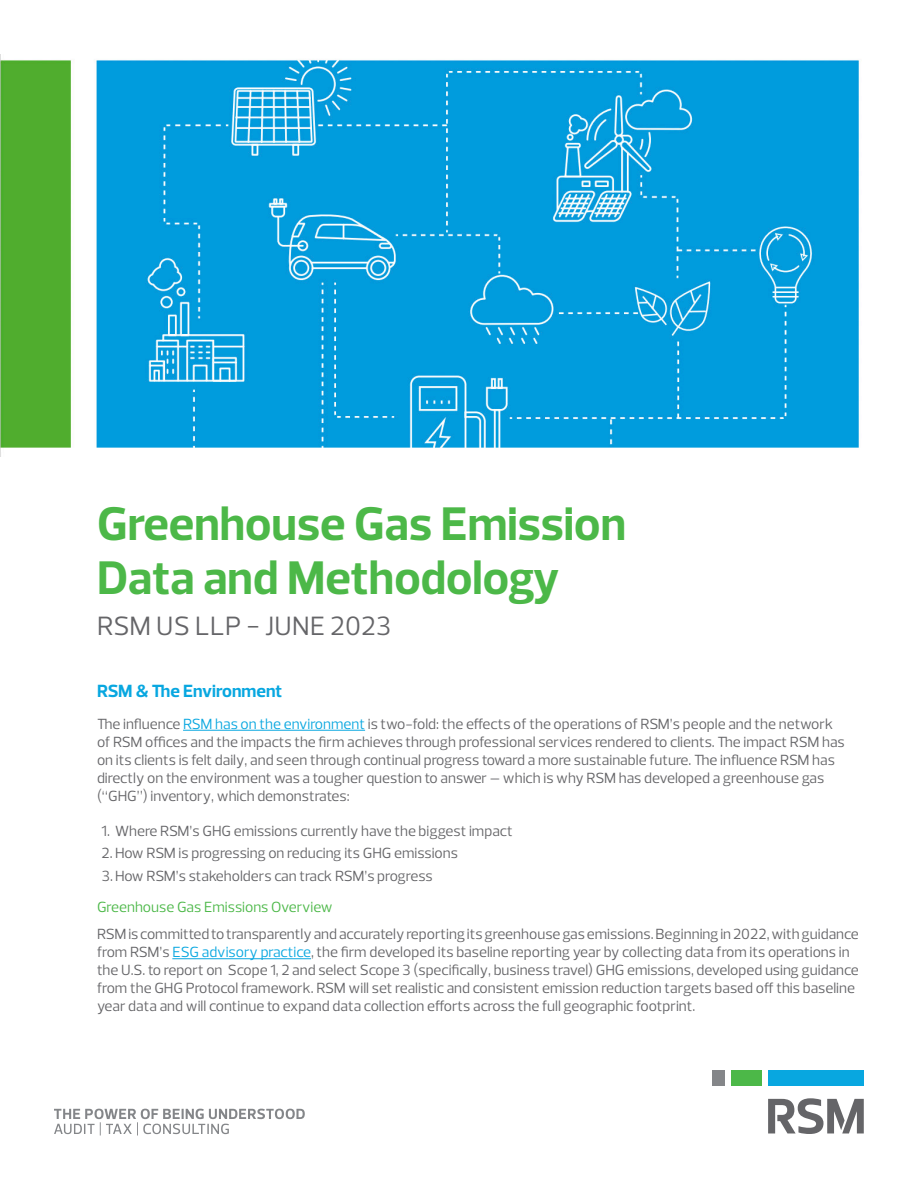
<style>
.page{position:relative;width:918px;height:1188px;background:#fff}
.page>*{position:absolute;margin:0;border:0;box-sizing:border-box;transform-origin:0 0}
.t1{font:700 48px/54px "Prelo";color:#4cb848}
.t2{font:27px "Prelo";letter-spacing:.015em;color:#656568}
.t3{font:700 18px "Prelo";color:#08a7e0}
.t4{font:15px/18px "Prelo";color:#656568}
.t5{font:15px "Prelo";color:#4cb848}
.s1{color:#08a7e0}
</style>
<div class="page">
<svg style="left:54px;top:1109px;width:251px;height:26px"></svg>
<div style="left:768px;top:1070px;width:96px;height:16px;background:#08a7e0"></div>
<div style="left:712px;top:1070px;width:12px;height:16px;background:#848689"></div>
<div style="left:731px;top:1070px;width:30px;height:16px;background:#4cb848"></div>
<svg style="left:768px;top:1098px;width:96px;height:36px"></svg>
<hr style="left:183px;top:730px;width:182px;height:1px;background:#08a7e0">
<hr style="left:172px;top:958px;width:139px;height:1px;background:#08a7e0">
<img style="left:0;top:54px;width:859px;height:403px">
<h1 class="t1" style="left:97px;top:497px;width:531px">Greenhouse Gas Emission<br>Data and Methodology</h1>
<h2 class="t2" style="left:97px;top:609px;width:296px">RSM US LLP - JUNE 2023</h2>
<p class="t3" style="left:97px;top:680px;width:187px">RSM &amp; The Environment</p>
<p class="t4" style="left:97px;top:715px;width:749px">The influence <span class="s1">RSM has on the environment</span> is two-fold: the effects of the operations of RSM’s people and the network of RSM offices and the impacts the firm achieves through professional services rendered to clients. The impact RSM has on its clients is felt daily, and seen through continual progress toward a more sustainable future. The influence RSM has directly on the environment was a tougher question to answer – which is why RSM has developed a greenhouse gas (“GHG”) inventory, which demonstrates:</p>
<p class="t4" style="left:102px;top:822px;width:413px">1. Where RSM’s GHG emissions currently have the biggest impact</p>
<p class="t4" style="left:102px;top:842px;width:358px;line-height:22.5px">2. How RSM is progressing on reducing its GHG emissions<br>3.How RSM’s stakeholders can track RSM’s progress</p>
<p class="t5" style="left:97px;top:898px;width:237px">Greenhouse Gas Emissions Overview</p>
<p class="t4" style="left:97px;top:925px;width:763px">RSM is committed to transparently and accurately reporting its greenhouse gas emissions. Beginning in 2022, with guidance from RSM’s <span class="s1">ESG advisory practice</span>, the firm developed its baseline reporting year by collecting data from its operations in the U.S. to report on Scope 1, 2 and select Scope 3 (specifically, business travel) GHG emissions, developed using guidance from the GHG Protocol framework. RSM will set realistic and consistent emission reduction targets based off this baseline year data and will continue to expand data collection efforts across the full geographic footprint.</p>
</div>
